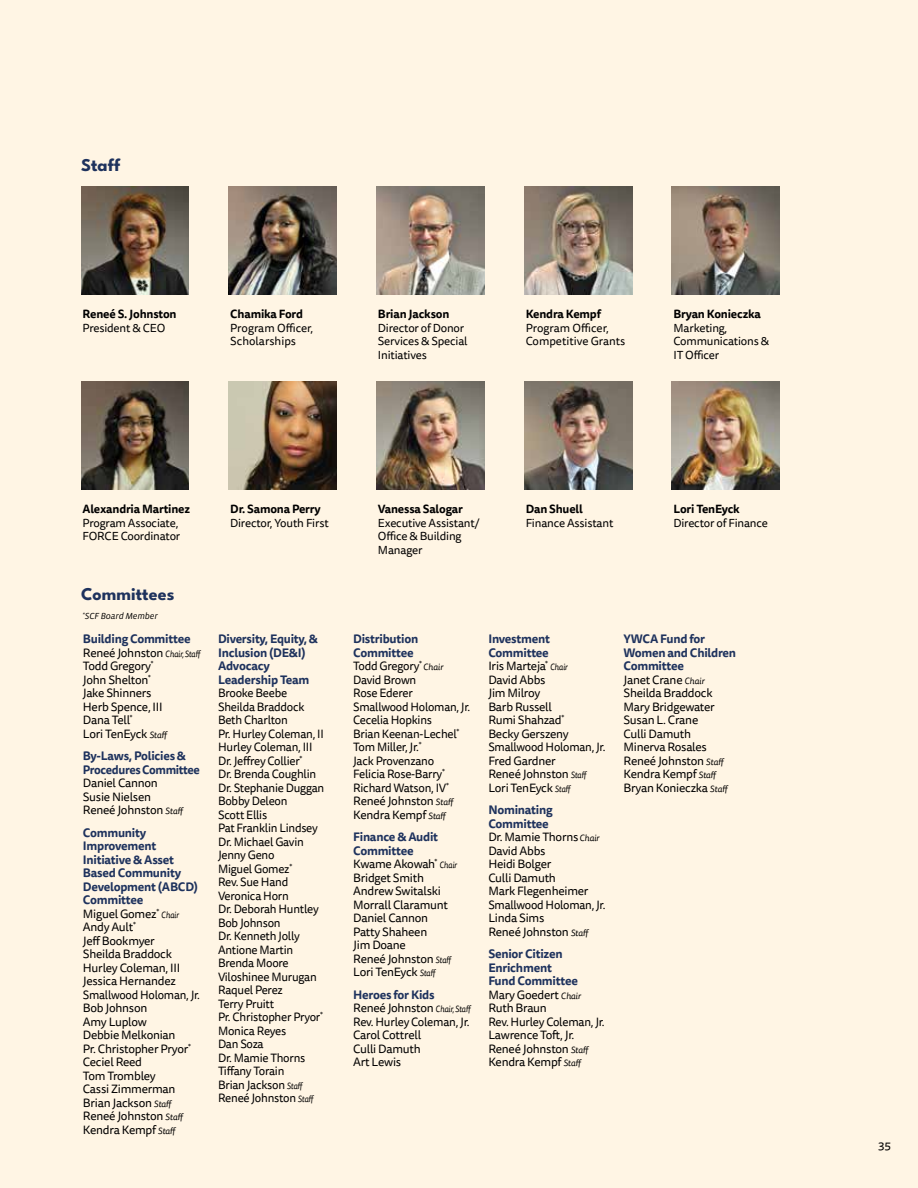
<style>
.page{position:relative;width:918px;height:1188px;background:#fff5e4}
.page>*{position:absolute;margin:0;border:0;box-sizing:border-box;transform-origin:0 0}
.t1{font:700 18px "League Spartan";color:#1e325d}
.t2{font:12px/13.5px "Tisa Sans Pro";letter-spacing:-.02em;color:#000}
.t3{font:700 12px/13.5px "Tisa Sans Pro";letter-spacing:-.02em;color:#1e325d}
.t4{font:11.7px/13.5px "Tisa Sans Pro";letter-spacing:-.015em;color:#000}
.t5{font:700 11.7px "Tisa Sans Pro";letter-spacing:-.015em;color:#000}
.t6{font:italic 9px "Vista Sans";letter-spacing:-.015em;color:#000}
.s1{font-weight:700;color:#1e325d}
.s2{font-style:italic;font-size:9px}
</style>
<div class="page">
<img style="left:81px;top:187px;width:108px;height:108px">
<img style="left:229px;top:382px;width:108px;height:108px">
<img style="left:81px;top:382px;width:108px;height:108px">
<img style="left:229px;top:187px;width:108px;height:108px">
<img style="left:376px;top:187px;width:108px;height:108px">
<img style="left:524px;top:187px;width:108px;height:108px">
<img style="left:672px;top:187px;width:108px;height:108px">
<img style="left:376px;top:382px;width:108px;height:108px">
<img style="left:524px;top:382px;width:108px;height:108px">
<img style="left:672px;top:382px;width:108px;height:108px">
<h1 class="t1" style="left:81px;top:152px;width:41px">Staff</h1>
<p class="t5" style="left:82px;top:306px;width:96px">Reneé S. Johnston</p>
<p class="t4" style="left:82px;top:321px;width:84px">President &amp; CEO</p>
<p class="t5" style="left:230px;top:306px;width:74px">Chamika Ford</p>
<p class="t4" style="left:230px;top:321px;width:85px">Program Officer,<br>Scholarships</p>
<p class="t5" style="left:378px;top:305px;width:73px">Brian Jackson</p>
<p class="t4" style="left:378px;top:321px;width:91px">Director of Donor<br>Services &amp; Special<br>Initiatives</p>
<p class="t5" style="left:526px;top:305px;width:77px">Kendra Kempf</p>
<p class="t4" style="left:526px;top:321px;width:101px">Program Officer,<br>Competitive Grants</p>
<p class="t5" style="left:673px;top:305px;width:89px">Bryan Konieczka</p>
<p class="t4" style="left:673px;top:321px;width:97px">Marketing,<br>Communications &amp;<br>IT Officer</p>
<p class="t5" style="left:82px;top:500px;width:109px">Alexandria Martinez</p>
<p class="t4" style="left:82px;top:516px;width:99px">Program Associate,<br>FORCE Coordinator</p>
<p class="t5" style="left:230px;top:500px;width:92px">Dr. Samona Perry</p>
<p class="t4" style="left:230px;top:516px;width:100px">Director, Youth First</p>
<h1 class="t1" style="left:81px;top:581px;width:95px">Committees</h1>
<p class="t6" style="left:83px;top:612px;width:76px"><sup>*</sup>SCF Board Member</p>
<p class="t2" style="left:83px;top:633px;width:120px"><span class="s1">Building Committee<br></span>Reneé Johnston <span class="s2">Chair, Staff<br></span>Todd Gregory<sup>*<br></sup>John Shelton<sup>*<br></sup>Jake Shinners<br>Herb Spence, III<br>Dana Tell<sup>*<br></sup>Lori TenEyck <span class="s2">Staff</span></p>
<p class="t3" style="left:83px;top:749px;width:119px">By-Laws, Policies &amp;<br>Procedures Committee</p>
<p class="t2" style="left:83px;top:777px;width:102px">Daniel Cannon<br>Susie Nielsen<br>Reneé Johnston <span class="s2">Staff</span></p>
<p class="t2" style="left:83px;top:826px;width:119px"><span class="s1">Community<br>Improvement<br>Initiative &amp; Asset<br>Based Community<br>Development (ABCD)<br>Committee<br></span>Miguel Gomez<sup>*</sup> <span class="s2">Chair<br></span>Andy Ault<sup>*<br></sup>Jeff Bookmyer<br>Sheilda Braddock<br>Hurley Coleman, III<br>Jessica Hernandez<br>Smallwood Holoman, Jr.<br>Bob Johnson<br>Amy Luplow<br>Debbie Melkonian<br>Pr. Christopher Pryor<sup>*<br></sup>Ceciel Reed<br>Tom Trombley<br>Cassi Zimmerman<br>Brian Jackson <span class="s2">Staff<br></span>Reneé Johnston <span class="s2">Staff<br></span>Kendra Kempf <span class="s2">Staff</span></p>
<p class="t3" style="left:218px;top:632px;width:101px">Diversity, Equity, &amp;<br>Inclusion (DE&amp;I)<br>Advocacy<br>Leadership Team</p>
<p class="t2" style="left:218px;top:687px;width:108px">Brooke Beebe<br>Sheilda Braddock<br>Beth Charlton<br>Pr. Hurley Coleman, II<br>Hurley Coleman, III<br>Dr. Jeffrey Collier<sup>*<br></sup>Dr. Brenda Coughlin<br>Dr. Stephanie Duggan<br>Bobby Deleon<br>Scott Ellis<br>Pat Franklin Lindsey<br>Dr. Michael Gavin<br>Jenny Geno<br>Miguel Gomez<sup>*<br></sup>Rev. Sue Hand<br>Veronica Horn<br>Dr. Deborah Huntley<br>Bob Johnson<br>Dr. Kenneth Jolly<br>Antione Martin<br>Brenda Moore<br>Viloshinee Murugan<br>Raquel Perez<br>Terry Pruitt<br>Pr. Christopher Pryor<sup>*<br></sup>Monica Reyes<br>Dan Soza<br>Dr. Mamie Thorns<br>Tiffany Torain<br>Brian Jackson <span class="s2">Staff<br></span>Reneé Johnston <span class="s2">Staff</span></p>
<p class="t5" style="left:378px;top:500px;width:86px">Vanessa Salogar</p>
<p class="t4" style="left:378px;top:516px;width:103px">Executive Assistant/<br>Office &amp; Building<br>Manager</p>
<p class="t5" style="left:526px;top:500px;width:59px">Dan Shuell</p>
<p class="t4" style="left:526px;top:516px;width:89px">Finance Assistant</p>
<p class="t5" style="left:673px;top:500px;width:68px">Lori TenEyck</p>
<p class="t4" style="left:673px;top:516px;width:96px">Director of Finance</p>
<p class="t2" style="left:353px;top:633px;width:119px"><span class="s1">Distribution<br>Committee<br></span>Todd Gregory<sup>*</sup> <span class="s2">Chair<br></span>David Brown<br>Rose Ederer<br>Smallwood Holoman, Jr.<br>Cecelia Hopkins<br>Brian Keenan-Lechel<sup>*<br></sup>Tom Miller, Jr.<sup>*<br></sup>Jack Provenzano<br>Felicia Rose-Barry<sup>*<br></sup>Richard Watson, IV<sup>*<br></sup>Reneé Johnston <span class="s2">Staff<br></span>Kendra Kempf <span class="s2">Staff</span></p>
<p class="t2" style="left:353px;top:831px;width:105px"><span class="s1">Finance &amp; Audit<br>Committee<br></span>Kwame Akowah<sup>*</sup> <span class="s2">Chair<br></span>Bridget Smith<br>Andrew Switalski<br>Morrall Claramunt<br>Daniel Cannon<br>Patty Shaheen<br>Jim Doane<br>Reneé Johnston <span class="s2">Staff<br></span>Lori TenEyck <span class="s2">Staff</span></p>
<p class="t2" style="left:353px;top:988px;width:120px"><span class="s1">Heroes for Kids<br></span>Reneé Johnston <span class="s2">Chair, Staff<br></span>Rev. Hurley Coleman, Jr.<br>Carol Cottrell<br>Culli Damuth<br>Art Lewis</p>
<p class="t2" style="left:488px;top:633px;width:119px"><span class="s1">Investment<br>Committee<br></span>Iris Marteja<sup>*</sup> <span class="s2">Chair<br></span>David Abbs<br>Jim Milroy<br>Barb Russell<br>Rumi Shahzad<sup>*<br></sup>Becky Gerszeny<br>Smallwood Holoman, Jr.<br>Fred Gardner<br>Reneé Johnston <span class="s2">Staff<br></span>Lori TenEyck <span class="s2">Staff</span></p>
<p class="t2" style="left:488px;top:804px;width:119px"><span class="s1">Nominating<br>Committee<br></span>Dr. Mamie Thorns<span class="s2">Chair<br></span>David Abbs<br>Heidi Bolger<br>Culli Damuth<br>Mark Flegenheimer<br>Smallwood Holoman, Jr.<br>Linda Sims<br>Reneé Johnston <span class="s2">Staff</span></p>
<p class="t2" style="left:488px;top:948px;width:118px"><span class="s1">Senior Citizen<br>Enrichment<br>Fund Committee<br></span>Mary Goedert <span class="s2">Chair<br></span>Ruth Braun<br>Rev. Hurley Coleman, Jr.<br>Lawrence Toft, Jr.<br>Reneé Johnston <span class="s2">Staff<br></span>Kendra Kempf <span class="s2">Staff</span></p>
<p class="t2" style="left:624px;top:633px;width:114px"><span class="s1">YWCA Fund for<br>Women and Children<br>Committee<br></span>Janet Crane <span class="s2">Chair<br></span>Sheilda Braddock<br>Mary Bridgewater<br>Susan L. Crane<br>Culli Damuth<br>Minerva Rosales<br>Reneé Johnston <span class="s2">Staff<br></span>Kendra Kempf <span class="s2">Staff<br></span>Bryan Konieczka <span class="s2">Staff</span></p>
<p class="t2" style="left:878px;top:1138px;width:14px">35</p>
</div>
